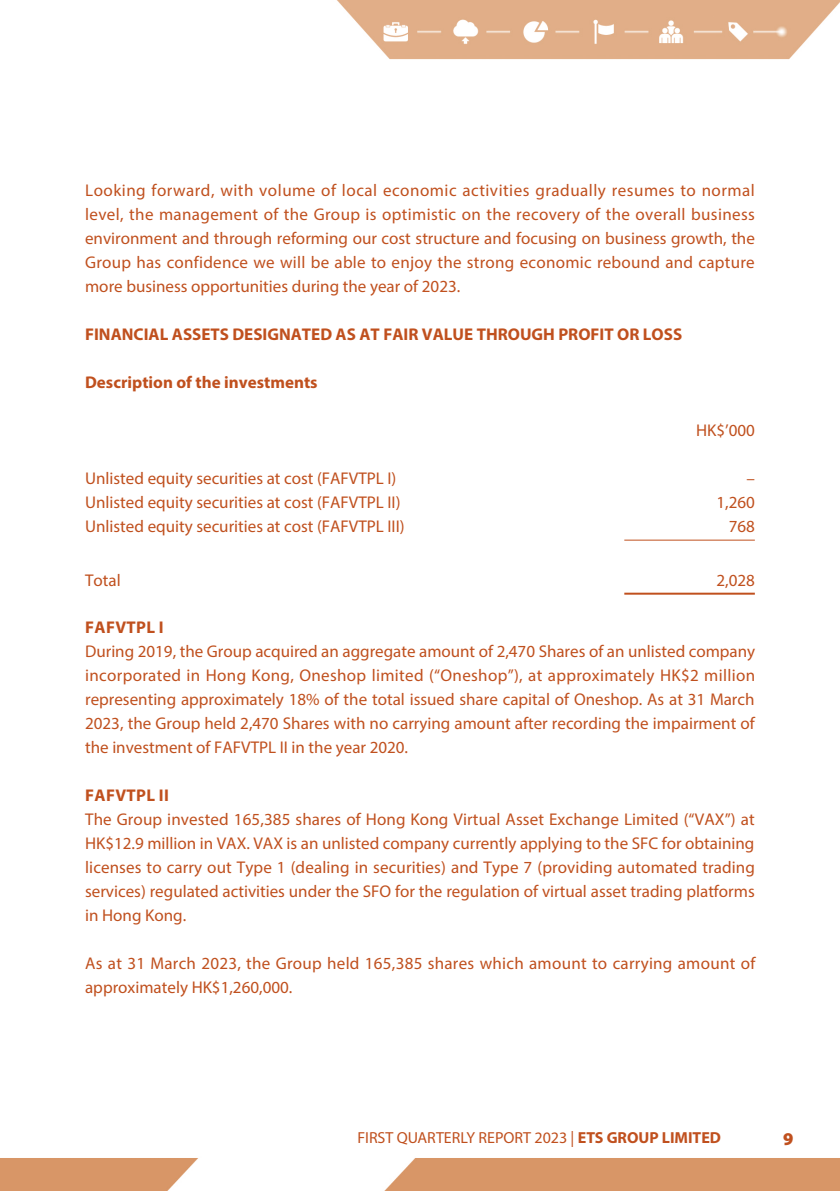
<style>
.page{position:relative;width:840px;height:1191px;background:#fff}
.page>*{position:absolute;margin:0;border:0;box-sizing:border-box;transform-origin:0 0}
.t1{font:900 18px "Myriad Pro";color:#c0501e}
.t2{font:17px/24px "Myriad Pro";color:#c0501e;text-align:justify}
.t3{font:700 17px "Myriad Pro";color:#c0501e}
.t4{font:700 17px "Myriad Pro";letter-spacing:.02em;color:#c0501e}
.t5{font:16px "Myriad Pro";color:#c0501e}
.s1{font-weight:700}
</style>
<div class="page">
<img style="left:0;top:0;width:839px;height:1191px">
<hr style="left:624px;top:539px;width:130px;height:1px;background:#c0501e">
<hr style="left:624px;top:592px;width:130px;height:2px;background:#c0501e">
<p class="t2" style="left:85px;top:178px;width:671px">Looking forward, with volume of local economic activities gradually resumes to normal level, the management of the Group is optimistic on the recovery of the overall business environment and through reforming our cost structure and focusing on business growth, the Group has confidence we will be able to enjoy the strong economic rebound and capture more business opportunities during the year of 2023.</p>
<p class="t3" style="left:85px;top:323px;width:598px">FINANCIAL ASSETS DESIGNATED AS AT FAIR VALUE THROUGH PROFIT OR LOSS</p>
<p class="t3" style="left:85px;top:371px;width:234px">Description of the investments</p>
<p class="t2" style="left:695px;top:418px;width:60px">HK$’000</p>
<p class="t2" style="left:85px;top:466px;width:313px">Unlisted equity securities at cost (FAFVTPL I)</p>
<p class="t2" style="left:746px;top:466px;width:10px">–</p>
<p class="t2" style="left:85px;top:490px;width:317px">Unlisted equity securities at cost (FAFVTPL II)</p>
<p class="t2" style="left:716px;top:490px;width:40px">1,260</p>
<p class="t2" style="left:85px;top:514px;width:321px">Unlisted equity securities at cost (FAFVTPL III)</p>
<p class="t2" style="left:728px;top:514px;width:28px">768</p>
<p class="t2" style="left:85px;top:568px;width:37px">Total</p>
<p class="t2" style="left:716px;top:568px;width:40px">2,028</p>
<p class="t4" style="left:85px;top:616px;width:80px">FAFVTPL I</p>
<p class="t2" style="left:85px;top:639px;width:671px">During 2019, the Group acquired an aggregate amount of 2,470 Shares of an unlisted company incorporated in Hong Kong, Oneshop limited (“Oneshop”), at approximately HK$2 million representing approximately 18% of the total issued share capital of Oneshop. As at 31 March 2023, the Group held 2,470 Shares with no carrying amount after recording the impairment of the investment of FAFVTPL II in the year 2020.</p>
<p class="t4" style="left:85px;top:784px;width:85px">FAFVTPL II</p>
<p class="t2" style="left:85px;top:807px;width:671px">The Group invested 165,385 shares of Hong Kong Virtual Asset Exchange Limited (“VAX”) at HK$12.9 million in VAX. VAX is an unlisted company currently applying to the SFC for obtaining licenses to carry out Type 1 (dealing in securities) and Type 7 (providing automated trading services) regulated activities under the SFO for the regulation of virtual asset trading platforms in Hong Kong.</p>
<p class="t2" style="left:85px;top:951px;width:671px">As at 31 March 2023, the Group held 165,385 shares which amount to carrying amount of approximately HK$1,260,000.</p>
<p class="t5" style="left:357px;top:1127px;width:365px">FIRST QUARTERLY REPORT 2023 | <span class="s1">ETS GROUP LIMITED</span></p>
<p class="t1" style="left:782px;top:1127px;width:12px">9</p>
</div>
